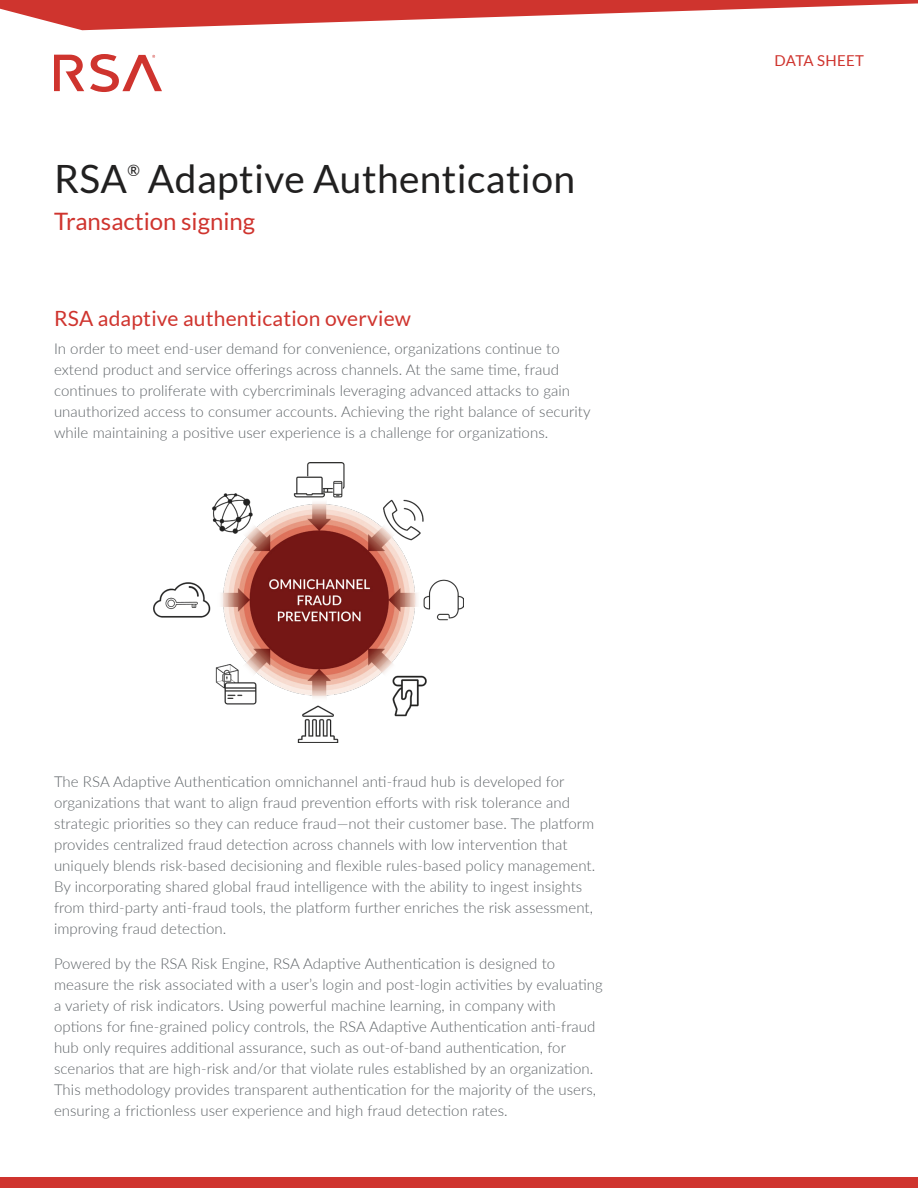
<style>
.page{position:relative;width:918px;height:1188px;background:#fff}
.page>*{position:absolute;margin:0;border:0;box-sizing:border-box;transform-origin:0 0}
.Doc_Title{font:39px "Lato";letter-spacing:.01em;color:#212020}
.Doc_Subtitle{font:24px "Lato";color:#cf342e}
.Body_Red_Subhead{font:21px "Lato";letter-spacing:.01em;color:#cf342e}
.Doc_Title-2{font:15.6px "Lato";color:#212020}
.Body_Paragraph{font:300 15px/21px "Lato";letter-spacing:.005em;color:#5e6367}
.t1{font:15px "Lato";letter-spacing:.02em;color:#cf342e}
</style>
<div class="page">
<svg style="left:54px;top:54px;width:108px;height:38px"></svg>
<div style="left:0;top:1178px;width:918px;height:10px;background:#cf342e"></div>
<svg style="left:0;top:0;width:918px;height:30px"></svg>
<img style="left:154px;top:462px;width:309px;height:280px">
<p class="Doc_Title" style="left:54px;top:158px;width:75px">RSA</p>
<p class="Doc_Title-2" style="left:127px;top:162px;width:14px">®</p>
<p class="Doc_Title" style="left:148px;top:158px;width:429px">Adaptive Authentication</p>
<p class="Doc_Subtitle" style="left:54px;top:208px;width:203px">Transaction signing</p>
<p class="Body_Red_Subhead" style="left:54px;top:307px;width:359px">RSA adaptive authentication overview</p>
<p class="Body_Paragraph" style="left:54px;top:337px;width:538px">In order to meet end-user demand for convenience, organizations continue to extend product and service offerings across channels. At the same time, fraud continues to proliferate with cybercriminals leveraging advanced attacks to gain unauthorized access to consumer accounts. Achieving the right balance of security while maintaining a positive user experience is a challenge for organizations.</p>
<p class="Body_Paragraph" style="left:54px;top:771px;width:543px">The RSA Adaptive Authentication omnichannel anti-fraud hub is developed for organizations that want to align fraud prevention efforts with risk tolerance and strategic priorities so they can reduce fraud—not their customer base. The platform provides centralized fraud detection across channels with low intervention that uniquely blends risk-based decisioning and flexible rules-based policy management.<br>By incorporating shared global fraud intelligence with the ability to ingest insights from third-party anti-fraud tools, the platform further enriches the risk assessment, improving fraud detection.</p>
<p class="Body_Paragraph" style="left:54px;top:952px;width:550px">Powered by the RSA Risk Engine, RSA Adaptive Authentication is designed to measure the risk associated with a user’s login and post-login activities by evaluating a variety of risk indicators. Using powerful machine learning, in company with options for fine-grained policy controls, the RSA Adaptive Authentication anti-fraud hub only requires additional assurance, such as out-of-band authentication, for scenarios that are high-risk and/or that violate rules established by an organization.<br>This methodology provides transparent authentication for the majority of the users, ensuring a frictionless user experience and high fraud detection rates.</p>
<p class="t1" style="left:775px;top:52px;width:91px">DATA SHEET</p>
</div>
